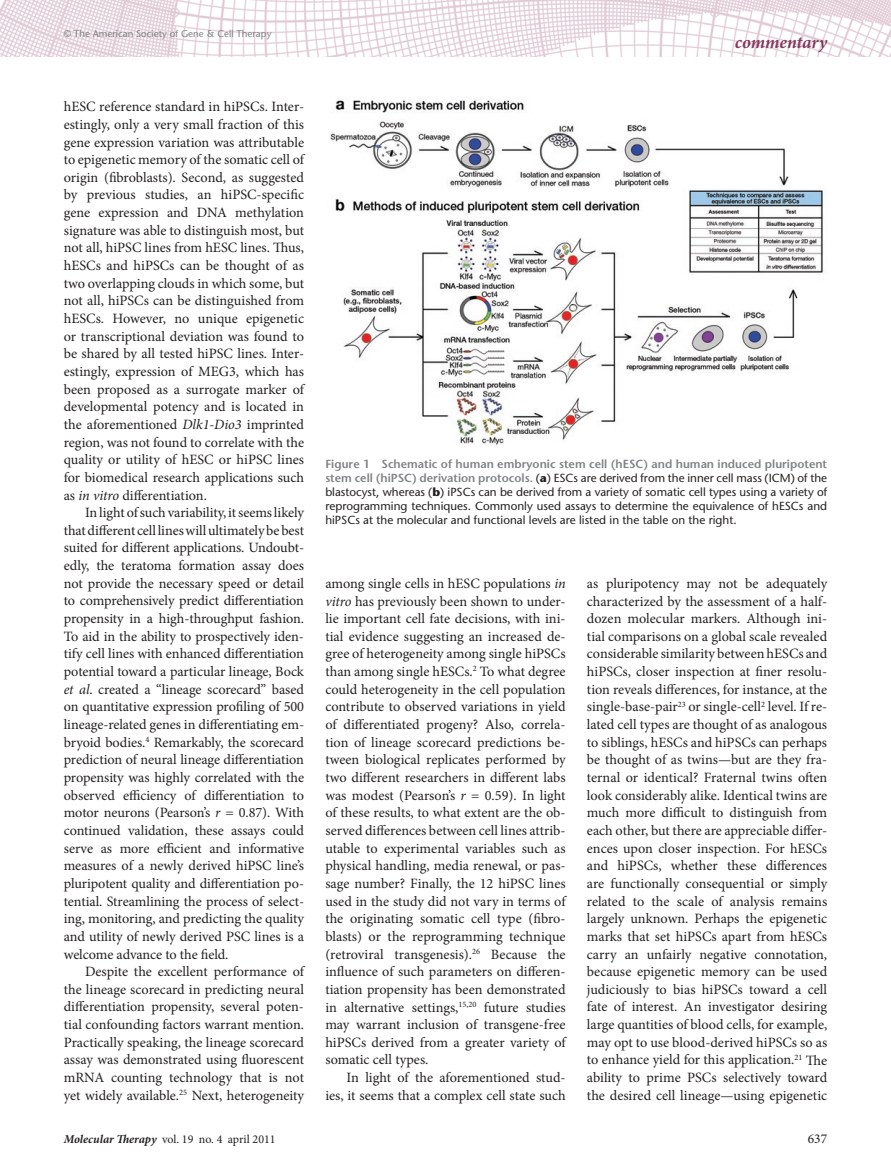
<style>
.page{position:relative;width:891px;height:1175px;background:#fff}
.page>*{position:absolute;margin:0;border:0;box-sizing:border-box;transform-origin:0 0}
.t1{font:italic 700 18px "Minion Pro";letter-spacing:-.005em;color:#833b5f}
.t2{font:14.25px/17.7px "Minion Pro";letter-spacing:-.005em;color:#231f20;text-align:justify}
.t3{font:13.5px "Minion Pro";color:#231f20}
.t4{font:12px "Minion Pro";color:#231f20}
.t5{font:500 11.7px/14.1px "Stone Sans Std";color:#231f20;text-align:justify}
.t6{font:500 9.75px "Stone Sans Std";color:#808285}
.s1{font-style:italic}
.s2{font-weight:600;color:#808285}
.s3{font-weight:700}
.s4{font-weight:700;font-style:italic}
</style>
<div class="page">
<img style="left:0;top:0;width:891px;height:57px">
<img style="left:330px;top:100px;width:493px;height:345px">
<p class="t6" style="left:64px;top:28px;width:209px">© The American Society of Gene &amp; Cell Therapy</p>
<p class="t2" style="left:64px;top:98px;width:242px">hESC reference standard in hiPSCs. Inter&shy;estingly, only a very small fraction of this gene expression variation was attributable to epigenetic memory of the somatic cell of origin (fibroblasts). Second, as suggested by previous studies, an hiPSC-specific gene expression and DNA methylation signature was able to distinguish most, but not all, hiPSC lines from hESC lines. Thus, hESCs and hiPSCs can be thought of as two overlapping clouds in which some, but not all, hiPSCs can be distinguished from hESCs. However, no unique epigenetic or transcriptional deviation was found to be shared by all tested hiPSC lines. Inter&shy;estingly, expression of MEG3, which has been proposed as a surrogate marker of developmental potency and is located in the aforementioned <span class="s1">Dlk1-Dio3</span> imprinted region, was not found to correlate with the quality or utility of hESC or hiPSC lines for biomedical research applications such as <span class="s1">in vitro</span> differentiation.</p>
<p class="t2" style="left:64px;top:504px;width:242px;text-indent:21px">In light of such variability, it seems likely that different cell lines will ultimately be best suited for different applications. Undoubt&shy;edly, the teratoma formation assay does not provide the necessary speed or detail to comprehensively predict differentiation propensity in a high-throughput fashion.<br>To aid in the ability to prospectively iden&shy;tify cell lines with enhanced differentiation potential toward a particular lineage, Bock <span class="s1">et al</span>. created a “lineage scorecard” based on quantitative expression profiling of 500 lineage-related genes in differentiating em&shy;bryoid bodies.<sup>4</sup> Remarkably, the scorecard prediction of neural lineage differentiation propensity was highly correlated with the observed efficiency of differentiation to motor neurons (Pearson’s <span class="s1">r</span> = 0.87). With continued validation, these assays could serve as more efficient and informative measures of a newly derived hiPSC line’s pluripotent quality and differentiation po&shy;tential. Streamlining the process of select&shy;ing, monitoring, and predicting the quality and utility of newly derived PSC lines is a welcome advance to the field.</p>
<p class="t2" style="left:64px;top:962px;width:242px;text-indent:21px">Despite the excellent performance of the lineage scorecard in predicting neural differentiation propensity, several poten&shy;tial confounding factors warrant mention.<br>Practically speaking, the lineage scorecard assay was demonstrated using fluorescent mRNA counting technology that is not yet widely available.<sup>25</sup> Next, heterogeneity</p>
<p class="t1" style="left:735px;top:29px;width:94px">commentary</p>
<p class="t5" style="left:325px;top:456px;width:503px"><span class="s2">Figure 1 Schematic of human embryonic stem cell (hESC) and human induced pluripotent stem cell (hiPSC) derivation protocols.</span> (<span class="s3">a</span>) ESCs are derived from the inner cell mass (ICM) of the blastocyst, whereas (<span class="s3">b</span>) iPSCs can be derived from a variety of somatic cell types using a variety of reprogramming techniques. Commonly used assays to determine the equivalence of hESCs and hiPSCs at the molecular and functional levels are listed in the table on the right.</p>
<p class="t2" style="left:325px;top:574px;width:242px">among single cells in hESC populations <span class="s1">in vitro</span> has previously been shown to under&shy;lie important cell fate decisions, with ini&shy;tial evidence suggesting an increased de&shy;gree of heterogeneity among single hiPSCs than among single hESCs.<sup>2</sup> To what degree could heterogeneity in the cell population contribute to observed variations in yield of differentiated progeny? Also, correla&shy;tion of lineage scorecard predictions be&shy;tween biological replicates performed by two different researchers in different labs was modest (Pearson’s <span class="s1">r</span> = 0.59). In light of these results, to what extent are the ob&shy;served differences between cell lines attrib&shy;utable to experimental variables such as physical handling, media renewal, or pas&shy;sage number? Finally, the 12 hiPSC lines used in the study did not vary in terms of the originating somatic cell type (fibro&shy;blasts) or the reprogramming technique (retroviral transgenesis).<sup>26</sup> Because the influence of such parameters on differen&shy;tiation propensity has been demonstrated in alternative settings,<sup>15,20</sup> future studies may warrant inclusion of transgene-free hiPSCs derived from a greater variety of somatic cell types.</p>
<p class="t2" style="left:325px;top:1068px;width:242px;text-align:right">In light of the aforementioned stud&shy;ies, it seems that a complex cell state such</p>
<p class="t2" style="left:587px;top:574px;width:242px">as pluripotency may not be adequately characterized by the assessment of a half&shy;dozen molecular markers. Although ini&shy;tial comparisons on a global scale revealed considerable similarity between hESCs and hiPSCs, closer inspection at finer resolu&shy;tion reveals differences, for instance, at the single-base-pair<sup>23</sup> or single-cell<sup>2</sup> level. If re&shy;lated cell types are thought of as analogous to siblings, hESCs and hiPSCs can perhaps be thought of as twins—but are they fra&shy;ternal or identical? Fraternal twins often look considerably alike. Identical twins are much more difficult to distinguish from each other, but there are appreciable differ&shy;ences upon closer inspection. For hESCs and hiPSCs, whether these differences are functionally consequential or simply related to the scale of analysis remains largely unknown. Perhaps the epigenetic marks that set hiPSCs apart from hESCs carry an unfairly negative connotation, because epigenetic memory can be used judiciously to bias hiPSCs toward a cell fate of interest. An investigator desiring large quantities of blood cells, for example, may opt to use blood-derived hiPSCs so as to enhance yield for this application.<sup>21</sup> The ability to prime PSCs selectively toward the desired cell lineage—using epigenetic</p>
<p class="t4" style="left:64px;top:1131px;width:213px"><span class="s4">Molecular Therapy</span> vol. 19 no. 4 april 2011</p>
<p class="t3" style="left:808px;top:1129px;width:21px">637</p>
</div>
